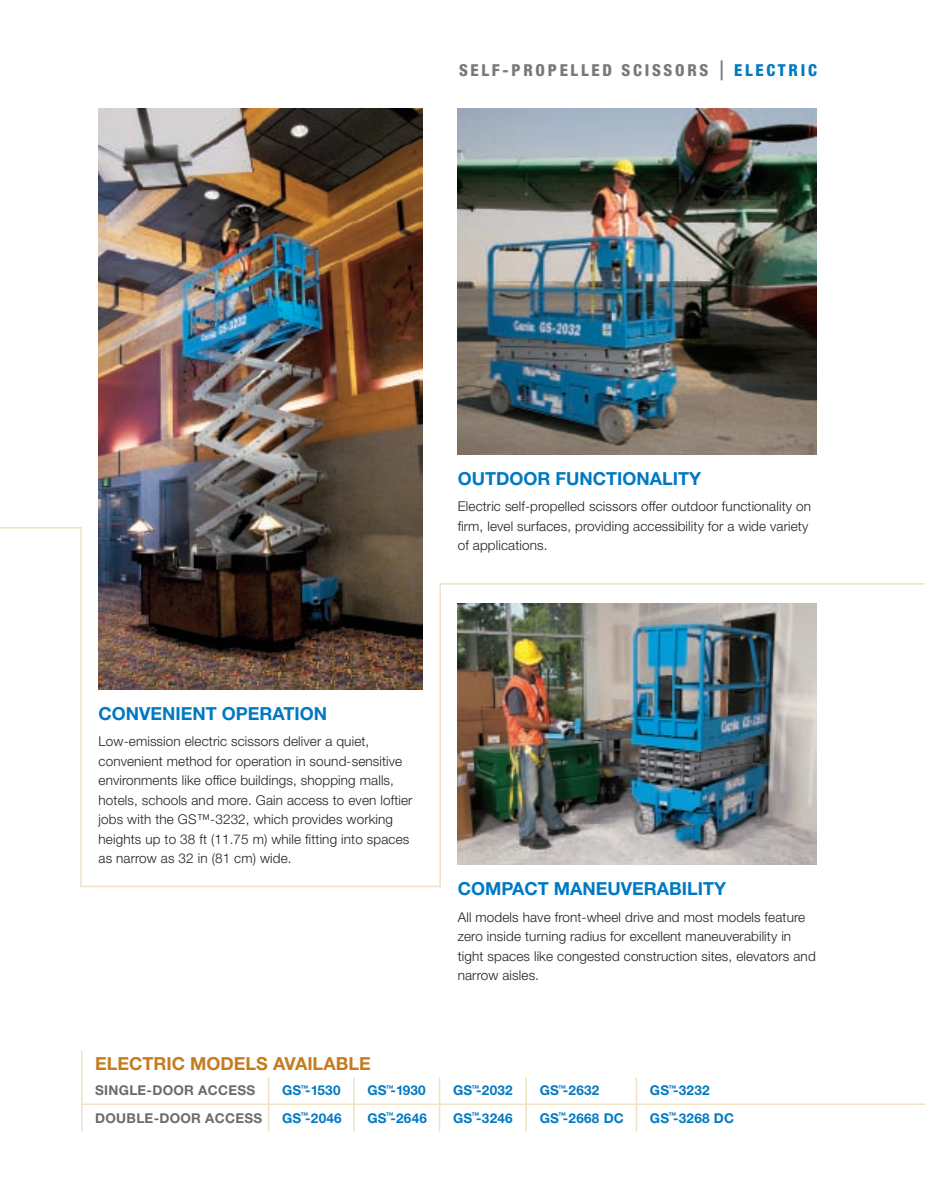
<style>
.page{position:relative;width:925px;height:1188px;background:#fff}
.page>*{position:absolute;margin:0;border:0;box-sizing:border-box;transform-origin:0 0}
.t1{font:700 18px "Helvetica Neue LT Std";color:#0079c2}
.t2{font:700 18px "Helvetica Neue LT Std";color:#c47c1f}
.t3{font:800 condensed 16.5px "Helvetica Neue LT Std";letter-spacing:.165em;color:#76787b}
.t4{font:300 13.5px/19.5px "Helvetica Neue LT Std";letter-spacing:.01em;color:#231f20}
.t5{font:700 13.5px "Helvetica Neue LT Std";letter-spacing:.02em;color:#0079c2}
.t6{font:700 13.5px "Helvetica Neue LT Std";color:#6b6b68}
.s1{font-weight:400;font-size:27px}
.s2{color:#0079c2}
</style>
<div class="page">
<img style="left:99px;top:108px;width:324px;height:418px">
<svg style="left:0;top:526px;width:925px;height:362px"></svg>
<img style="left:458px;top:108px;width:359px;height:346px">
<hr style="left:353px;top:1077px;width:2px;height:27px;background:#efe2c5">
<hr style="left:525px;top:1077px;width:2px;height:27px;background:#efe2c5">
<hr style="left:635px;top:1077px;width:2px;height:27px;background:#efe2c5">
<svg style="left:81px;top:1050px;width:1px;height:81px"></svg>
<svg style="left:268px;top:1077px;width:1px;height:54px"></svg>
<hr style="left:353px;top:1105px;width:2px;height:26px;background:#efe2c5">
<svg style="left:439px;top:1077px;width:1px;height:54px"></svg>
<hr style="left:525px;top:1105px;width:2px;height:26px;background:#efe2c5">
<hr style="left:635px;top:1105px;width:2px;height:26px;background:#efe2c5">
<hr style="left:81px;top:1104px;width:844px;height:1px;background:#efe2c5">
<img style="left:458px;top:603px;width:359px;height:261px">
<p class="t3" style="left:459px;top:60px;width:359px">SELF-PROPELLED SCISSORS <span class="s1">|</span> <span class="s2">ELECTRIC</span></p>
<h1 class="t1" style="left:458px;top:467px;width:245px">OUTDOOR FUNCTIONALITY</h1>
<p class="t4" style="left:458px;top:496px;width:355px">Electric self-propelled scissors offer outdoor functionality on firm, level surfaces, providing accessibility for a wide variety of applications.</p>
<h1 class="t1" style="left:99px;top:703px;width:230px">CONVENIENT OPERATION</h1>
<p class="t4" style="left:99px;top:732px;width:315px">Low-emission electric scissors deliver a quiet, convenient method for operation in sound-sensitive environments like office buildings, shopping malls, hotels, schools and more. Gain access to even loftier jobs with the GS™-3232, which provides working heights up to 38 ft (11.75 m) while fitting into spaces as narrow as 32 in (81 cm) wide.</p>
<h1 class="t1" style="left:458px;top:878px;width:270px">COMPACT MANEUVERABILITY</h1>
<p class="t4" style="left:458px;top:907px;width:359px">All models have front-wheel drive and most models feature zero inside turning radius for excellent maneuverability in tight spaces like congested construction sites, elevators and narrow aisles.</p>
<h1 class="t2" style="left:95px;top:1053px;width:13px">ELECTRIC</h1>
<h1 class="t2" style="left:190px;top:1053px;width:182px">MODELS AVAILABLE</h1>
<p class="t6" style="left:95px;top:1082px;width:19px">SINGLE</p>
<p class="t6" style="left:147px;top:1082px;width:17px">-DOOR</p>
<p class="t6" style="left:198px;top:1082px;width:11px">ACCE</p>
<p class="t6" style="left:237px;top:1082px;width:19px">SS</p>
<p class="t5" style="left:282px;top:1082px;width:60px">GS<sup>™</sup>-1530</p>
<p class="t5" style="left:367px;top:1082px;width:60px">GS<sup>™</sup>-1930</p>
<p class="t5" style="left:453px;top:1082px;width:61px">GS<sup>™</sup>-2032</p>
<p class="t5" style="left:540px;top:1082px;width:61px">GS<sup>™</sup>-2632</p>
<p class="t5" style="left:650px;top:1082px;width:61px">GS<sup>™</sup>-3232</p>
<p class="t6" style="left:95px;top:1110px;width:11px">DOUBLE</p>
<p class="t6" style="left:154px;top:1110px;width:17px">-DOOR</p>
<p class="t6" style="left:205px;top:1110px;width:11px">ACCE</p>
<p class="t6" style="left:244px;top:1110px;width:19px">SS</p>
<p class="t5" style="left:282px;top:1110px;width:61px">GS<sup>™</sup>-2046</p>
<p class="t5" style="left:367px;top:1110px;width:61px">GS<sup>™</sup>-2646</p>
<p class="t5" style="left:453px;top:1110px;width:61px">GS<sup>™</sup>-3246</p>
<p class="t5" style="left:540px;top:1110px;width:75px">GS<sup>™</sup>-2668 DC</p>
<p class="t5" style="left:650px;top:1110px;width:75px">GS<sup>™</sup>-3268 DC</p>
</div>
